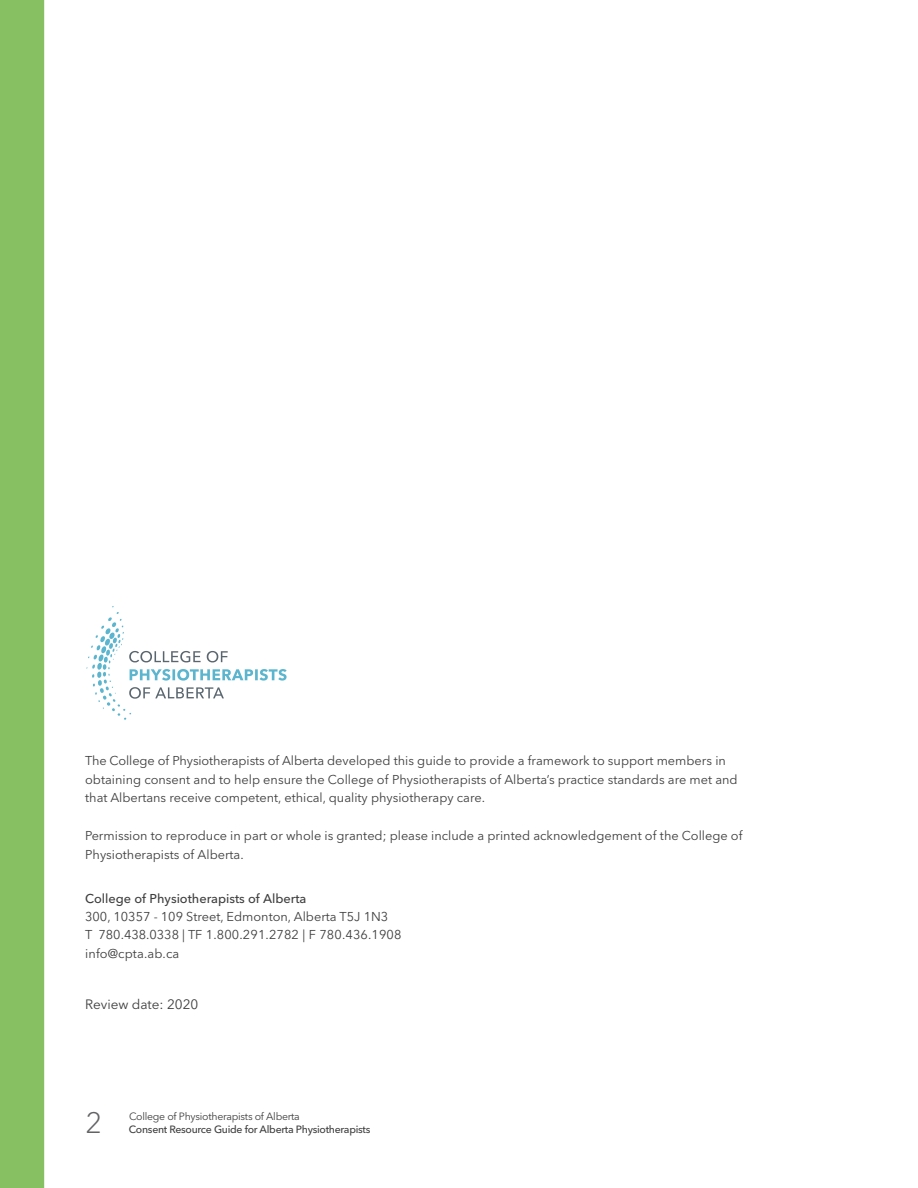
<style>
.page{position:relative;width:918px;height:1188px;background:#fff}
.page>*{position:absolute;margin:0;border:0;box-sizing:border-box;transform-origin:0 0}
.t1{font:300 29.25px "Avenir Next LT Pro";color:#636366}
.t2{font:13.5px "Avenir Next LT Pro";color:#3e3e3f}
.t3{font:12.75px/18.8px "Avenir Next LT Pro";color:#3e3e3f}
.t4{font:500 12.75px "Avenir Next LT Pro";color:#3e3e3f}
.t5{font:500 10.5px "Avenir Next LT Pro";letter-spacing:-.025em;color:#3e3e3f}
.t6{font:10.5px "Avenir Next LT Pro";letter-spacing:-.025em;color:#3e3e3f}
</style>
<div class="page">
<div style="left:0;top:0;width:44px;height:1188px;background:#87bf63"></div>
<svg style="left:86px;top:606px;width:201px;height:114px"></svg>
<p class="t3" style="left:85px;top:751px;width:654px">The College of Physiotherapists of Alberta developed this guide to provide a framework to support members in obtaining consent and to help ensure the College of Physiotherapists of Alberta’s practice standards are met and that Albertans receive competent, ethical, quality physiotherapy care.</p>
<p class="t3" style="left:85px;top:826px;width:659px">Permission to reproduce in part or whole is granted; please include a printed acknowledgement of the College of<br>Physiotherapists of Alberta.</p>
<p class="t4" style="left:85px;top:891px;width:223px">College of Physiotherapists of Alberta</p>
<p class="t3" style="left:85px;top:907px;width:305px">300, 10357 - 109 Street, Edmonton, Alberta T5J 1N3</p>
<p class="t3" style="left:85px;top:925px;width:318px">T 780.438.0338 | TF 1.800.291.2782 | F 780.436.1908</p>
<p class="t3" style="left:85px;top:944px;width:96px">info@cpta.ab.ca</p>
<p class="t2" style="left:85px;top:996px;width:115px">Review date: 2020</p>
<h1 class="t1" style="left:86px;top:1105px;width:18px">2</h1>
<p class="t6" style="left:129px;top:1110px;width:172px">College of Physiotherapists of Alberta</p>
<p class="t5" style="left:129px;top:1123px;width:243px">Consent Resource Guide for Alberta Physiotherapists</p>
</div>
